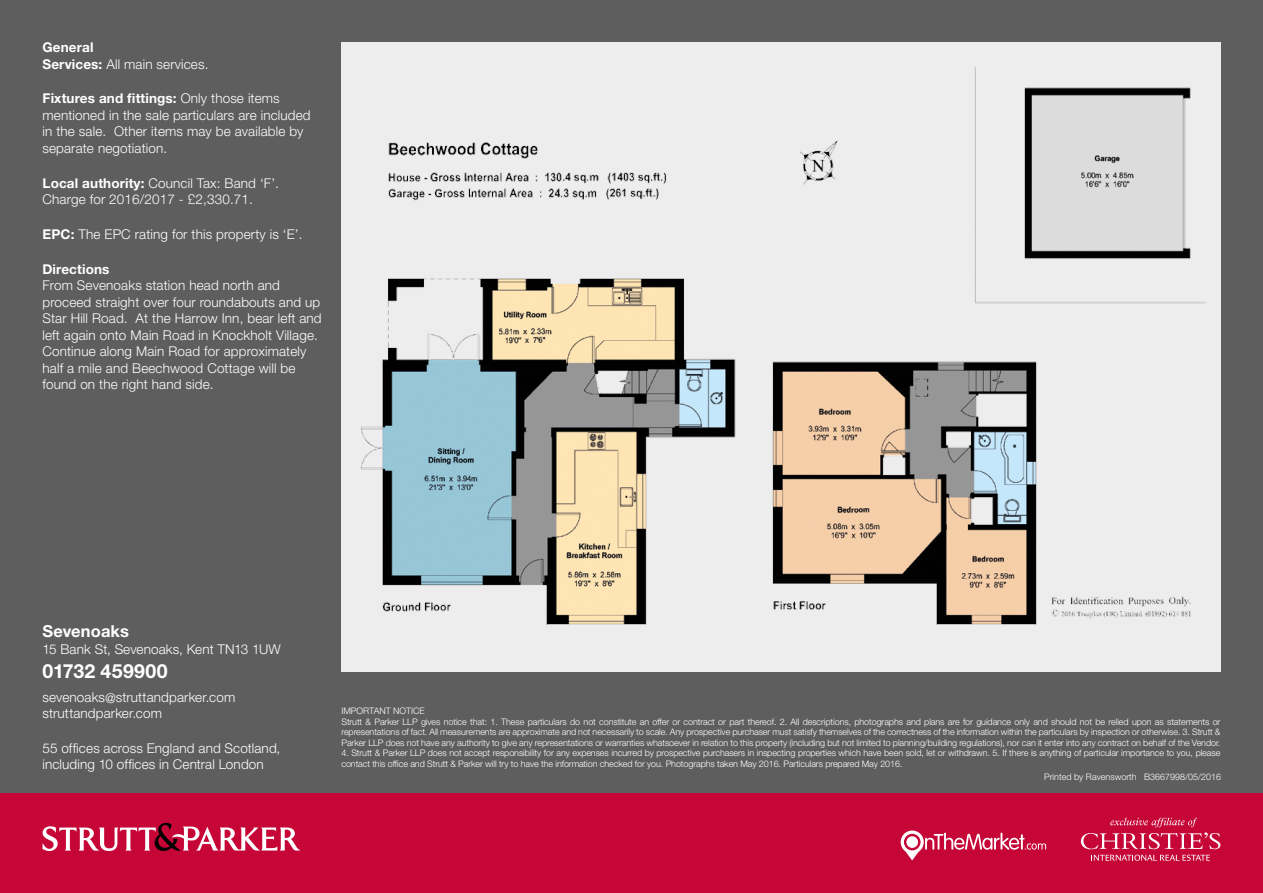
<style>
.page{position:relative;width:1263px;height:893px;background:#5f5e5e}
.page>*{position:absolute;margin:0;border:0;box-sizing:border-box;transform-origin:0 0}
.t1{font:700 19.5px "Helvetica Neue LT Std";letter-spacing:.015em;color:#fff}
.t2{font:700 16.5px "Helvetica Neue LT Std";letter-spacing:.005em;color:#fff}
.t3{font:300 13.5px/16.5px "Helvetica Neue LT Std";letter-spacing:.01em;color:#fff}
.t4{font:700 13.5px/16.5px "Helvetica Neue LT Std";letter-spacing:.01em;color:#fff}
.t5{font:300 9px/10.5px "Helvetica Neue LT Std";letter-spacing:-.01em;color:#fff}
.s1{font-weight:300}
.s2{font-weight:700}
</style>
<div class="page">
<div style="left:0;top:793px;width:1263px;height:100px;background:#c50637"></div>
<svg style="left:43px;top:823px;width:258px;height:28px"></svg>
<img style="left:341px;top:43px;width:880px;height:629px">
<svg style="left:901px;top:830px;width:145px;height:30px"></svg>
<div style="left:906px;top:836px;width:12px;height:12px;background:#fff;border-radius:50%"></div>
<svg style="left:1081px;top:818px;width:139px;height:31px"></svg>
<svg style="left:1091px;top:855px;width:119px;height:6px"></svg>
<h3 class="t4" style="left:43px;top:39px;width:167px">General<br>Services: <span class="s1">All main services.</span></h3>
<h3 class="t3" style="left:43px;top:90px;width:270px"><span class="s2">Fixtures and fittings:</span> Only those items mentioned in the sale particulars are included in the sale. Other items may be available by separate negotiation.</h3>
<h3 class="t3" style="left:43px;top:174px;width:238px"><span class="s2">Local authority:</span> Council Tax: Band ‘F’.<br>Charge for 2016/2017 - £2,330.71.</h3>
<h3 class="t3" style="left:43px;top:226px;width:262px"><span class="s2">EPC:</span> The EPC rating for this property is ‘E’.</h3>
<h3 class="t4" style="left:43px;top:260px;width:68px">Directions</h3>
<p class="t3" style="left:43px;top:277px;width:281px">From Sevenoaks station head north and proceed straight over four roundabouts and up Star Hill Road. At the Harrow Inn, bear left and left again onto Main Road in Knockholt Village.<br>Continue along Main Road for approximately half a mile and Beechwood Cottage will be found on the right hand side.</p>
<h2 class="t2" style="left:43px;top:621px;width:88px">Sevenoaks</h2>
<h3 class="t3" style="left:43px;top:640px;width:240px">15 Bank St, Sevenoaks, Kent TN13 1UW</h3>
<h1 class="t1" style="left:43px;top:659px;width:127px">01732 459900</h1>
<h3 class="t3" style="left:43px;top:688px;width:194px">sevenoaks@struttandparker.com struttandparker.com</h3>
<h3 class="t3" style="left:43px;top:739px;width:239px">55 offices across England and Scotland, including 10 offices in Central London</h3>
<p class="t5" style="left:341px;top:706px;width:880px">IMPORTANT NOTICE<br>Strutt &amp; Parker LLP gives notice that: 1. These particulars do not constitute an offer or contract or part thereof. 2. All descriptions, photographs and plans are for guidance only and should not be relied upon as statements or representations of fact. All measurements are approximate and not necessarily to scale. Any prospective purchaser must satisfy themselves of the correctness of the information within the particulars by inspection or otherwise. 3. Strutt &amp; Parker LLP does not have any authority to give any representations or warranties whatsoever in relation to this property (including but not limited to planning/building regulations), nor can it enter into any contract on behalf of the Vendor.</p>
<p class="t5" style="left:341px;top:748px;width:880px">4. Strutt &amp; Parker LLP does not accept responsibility for any expenses incurred by prospective purchasers in inspecting properties which have been sold, let or withdrawn. 5. If there is anything of particular importance to you, please contact this office and Strutt &amp; Parker will try to have the information checked for you. Photographs taken May 2016. Particulars prepared May 2016.</p>
<p class="t5" style="left:1044px;top:771px;width:179px">Printed by Ravensworth B3667998/05/2016</p>
</div>
